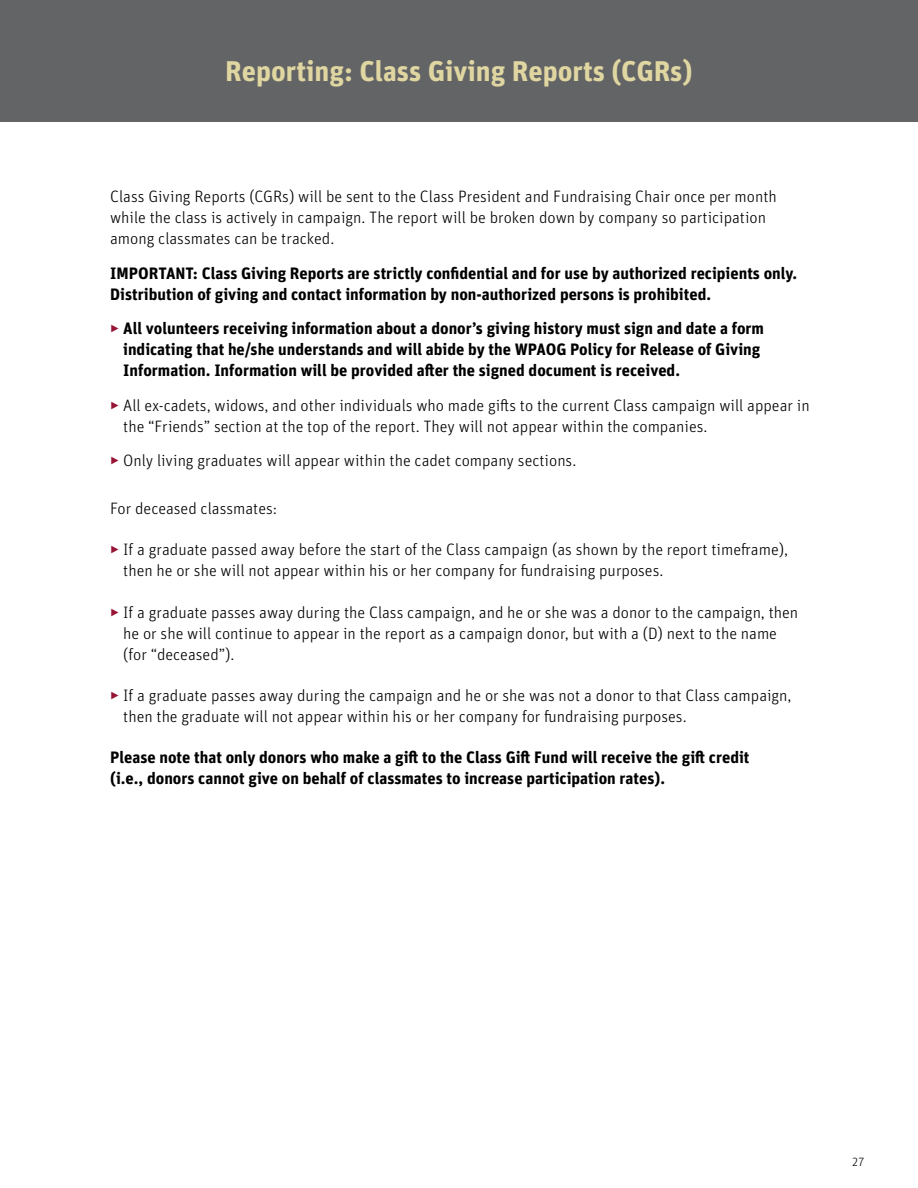
<style>
.page{position:relative;width:918px;height:1188px;background:#fff}
.page>*{position:absolute;margin:0;border:0;box-sizing:border-box;transform-origin:0 0}
.t1{font:700 28.5px "Unit Pro";color:#e0d6a1}
.t2{font:300 16.5px/21px "Unit Pro";color:#000}
.t3{font:700 16.5px/21px "Unit Pro";color:#000}
.t4{font:300 12px "Unit Pro";color:#000}
.s1{font-size:30px}
.s2{font-weight:300;color:#961334}
.s3{color:#961334}
</style>
<div class="page">
<div style="left:0;top:0;width:918px;height:122px;background:#636466"></div>
<h1 class="t1" style="left:108px;top:51px;width:586px"><span class="s1">Welcome</span> Reporting: Class Giving Reports (CGRs)</h1>
<p class="t2" style="left:110px;top:185px;width:668px">Class Giving Reports (CGRs) will be sent to the Class President and Fundraising Chair once per month while the class is actively in campaign. The report will be broken down by company so participation among classmates can be tracked.</p>
<p class="t3" style="left:110px;top:261px;width:689px">IMPORTANT: Class Giving Reports are strictly confidential and for use by authorized recipients only.<br>Distribution of giving and contact information by non-authorized persons is prohibited.</p>
<p class="t3" style="left:123px;top:317px;width:642px;text-indent:-13px"><span class="s2">‣</span> All volunteers receiving information about a donor’s giving history must sign and date a form indicating that he/she understands and will abide by the WPAOG Policy for Release of Giving<br>Information. Information will be provided after the signed document is received.</p>
<p class="t2" style="left:123px;top:394px;width:688px;text-indent:-13px"><span class="s3">‣</span> All ex-cadets, widows, and other individuals who made gifts to the current Class campaign will appear in the “Friends” section at the top of the report. They will not appear within the companies.</p>
<p class="t2" style="left:110px;top:450px;width:468px"><span class="s3">‣</span> Only living graduates will appear within the cadet company sections.</p>
<p class="t2" style="left:110px;top:498px;width:169px">For deceased classmates:</p>
<p class="t2" style="left:123px;top:539px;width:666px;text-indent:-13px"><span class="s3">‣</span> If a graduate passed away before the start of the Class campaign (as shown by the report timeframe), then he or she will not appear within his or her company for fundraising purposes.</p>
<p class="t2" style="left:123px;top:601px;width:677px;text-indent:-13px"><span class="s3">‣</span> If a graduate passes away during the Class campaign, and he or she was a donor to the campaign, then he or she will continue to appear in the report as a campaign donor, but with a (D) next to the name (for “deceased”).</p>
<p class="t2" style="left:123px;top:684px;width:670px;text-indent:-13px"><span class="s3">‣</span> If a graduate passes away during the campaign and he or she was not a donor to that Class campaign, then the graduate will not appear within his or her company for fundraising purposes.</p>
<p class="t3" style="left:110px;top:746px;width:641px">Please note that only donors who make a gift to the Class Gift Fund will receive the gift credit (i.e., donors cannot give on behalf of classmates to increase participation rates).</p>
<p class="t4" style="left:852px;top:1154px;width:14px">27</p>
</div>
